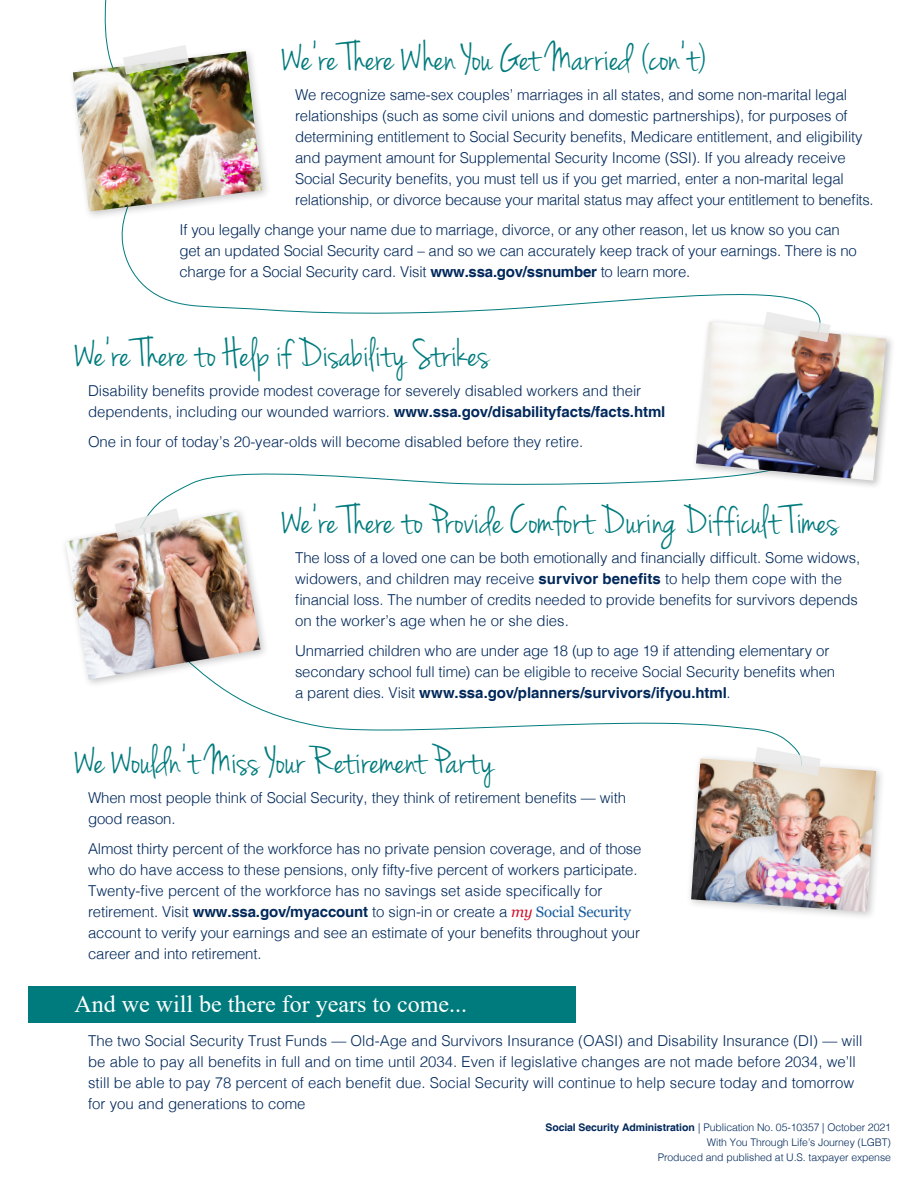
<style>
.page{position:relative;width:918px;height:1188px;background:#fff}
.page>*{position:absolute;margin:0;border:0;box-sizing:border-box;transform-origin:0 0}
.t1{font:42px "Jenna Sue";color:#007b7d}
.t2{font:24px "Times New Roman";color:#fff}
.t3{font:300 15px/21px "Helvetica";letter-spacing:-.01em;color:#00285b}
.t4{font:300 10.5px "Helvetica";letter-spacing:-.01em;color:#00285b}
.s1{font-weight:700}
.s2{font-family:"Georgia";font-weight:400;font-style:italic;color:#d30d2b}
.s3{font-family:"Georgia";font-weight:400;color:#175d9e}
</style>
<div class="page">
<div style="left:28px;top:986px;width:548px;height:37px;background:#007b7d"></div>
<svg style="left:105px;top:0;width:712px;height:747px"></svg>
<div style="left:68px;top:46px;width:203px;height:175px;background:#231f20;opacity:.26"></div>
<img style="left:73px;top:51px;width:189px;height:161px">
<svg style="left:123px;top:45px;width:66px;height:30px"></svg>
<div style="left:691px;top:317px;width:205px;height:173px;background:#231f20;opacity:.26"></div>
<img style="left:696px;top:322px;width:190px;height:159px">
<svg style="left:763px;top:312px;width:68px;height:30px"></svg>
<div style="left:60px;top:506px;width:210px;height:183px;background:#fff"></div>
<img style="left:65px;top:511px;width:196px;height:169px">
<svg style="left:114px;top:508px;width:67px;height:33px"></svg>
<div style="left:686px;top:754px;width:200px;height:168px;background:#231f20;opacity:.26"></div>
<img style="left:691px;top:758px;width:185px;height:154px">
<svg style="left:754px;top:747px;width:67px;height:29px"></svg>
<h2 class="t1" style="left:282px;top:33px;width:426px">We’re There When You Get Married (con’t)</h2>
<p class="t3" style="left:295px;top:84px;width:580px">We recognize same-sex couples’ marriages in all states, and some non-marital legal relationships (such as some civil unions and domestic partnerships), for purposes of determining entitlement to Social Security benefits, Medicare entitlement, and eligibility and payment amount for Supplemental Security Income (SSI). If you already receive Social Security benefits, you must tell us if you get married, enter a non-marital legal relationship, or divorce because your marital status may affect your entitlement to benefits.</p>
<p class="t3" style="left:180px;top:219px;width:679px">If you legally change your name due to marriage, divorce, or any other reason, let us know so you can get an updated Social Security card – and so we can accurately keep track of your earnings. There is no charge for a Social Security card. Visit <span class="s1">www.ssa.gov/ssnumber</span> to learn more.</p>
<h2 class="t1" style="left:75px;top:330px;width:416px">We’re There to Help if Disability Strikes</h2>
<p class="t3" style="left:88px;top:380px;width:579px">Disability benefits provide modest coverage for severely disabled workers and their dependents, including our wounded warriors. <span class="s1">www.ssa.gov/disabilityfacts/facts.html</span></p>
<p class="t3" style="left:88px;top:431px;width:497px">One in four of today’s 20-year-olds will become disabled before they retire.</p>
<h2 class="t1" style="left:282px;top:497px;width:559px">We’re There to Provide Comfort During Difficult Times</h2>
<p class="t3" style="left:295px;top:548px;width:567px">The loss of a loved one can be both emotionally and financially difficult. Some widows, widowers, and children may receive <span class="s1">survivor benefits</span> to help them cope with the financial loss. The number of credits needed to provide benefits for survivors depends on the worker’s age when he or she dies.</p>
<p class="t3" style="left:295px;top:641px;width:542px">Unmarried children who are under age 18 (up to age 19 if attending elementary or secondary school full time) can be eligible to receive Social Security benefits when a parent dies. Visit <span class="s1">www.ssa.gov/planners/survivors/ifyou.html</span>.</p>
<h2 class="t1" style="left:75px;top:736px;width:421px">We Wouldn’t Miss Your Retirement Party</h2>
<p class="t3" style="left:88px;top:787px;width:540px">When most people think of Social Security, they think of retirement benefits — with good reason.</p>
<p class="t3" style="left:88px;top:838px;width:555px">Almost thirty percent of the workforce has no private pension coverage, and of those who do have access to these pensions, only fifty-five percent of workers participate.<br>Twenty-five percent of the workforce has no savings set aside specifically for retirement. Visit <span class="s1">www.ssa.gov/myaccount</span> to sign-in or create a <span class="s2">my</span> <span class="s3">Social Security </span>account to verify your earnings and see an estimate of your benefits throughout your career and into retirement.</p>
<h2 class="t2" style="left:75px;top:987px;width:394px">And we will be there for years to come...</h2>
<p class="t3" style="left:88px;top:1030px;width:776px">The two Social Security Trust Funds — Old-Age and Survivors Insurance (OASI) and Disability Insurance (DI) — will be able to pay all benefits in full and on time until 2034. Even if legislative changes are not made before 2034, we’ll still be able to pay 78 percent of each benefit due. Social Security will continue to help secure today and tomorrow for you and generations to come</p>
<p class="t4" style="left:546px;top:1120px;width:347px"><span class="s1">Social Security Administration</span> | Publication No. 05-10357 | October 2021</p>
<p class="t4" style="left:707px;top:1136px;width:186px">With You Through Life’s Journey (LGBT)</p>
<p class="t4" style="left:658px;top:1151px;width:235px">Produced and published at U.S. taxpayer expense</p>
</div>
